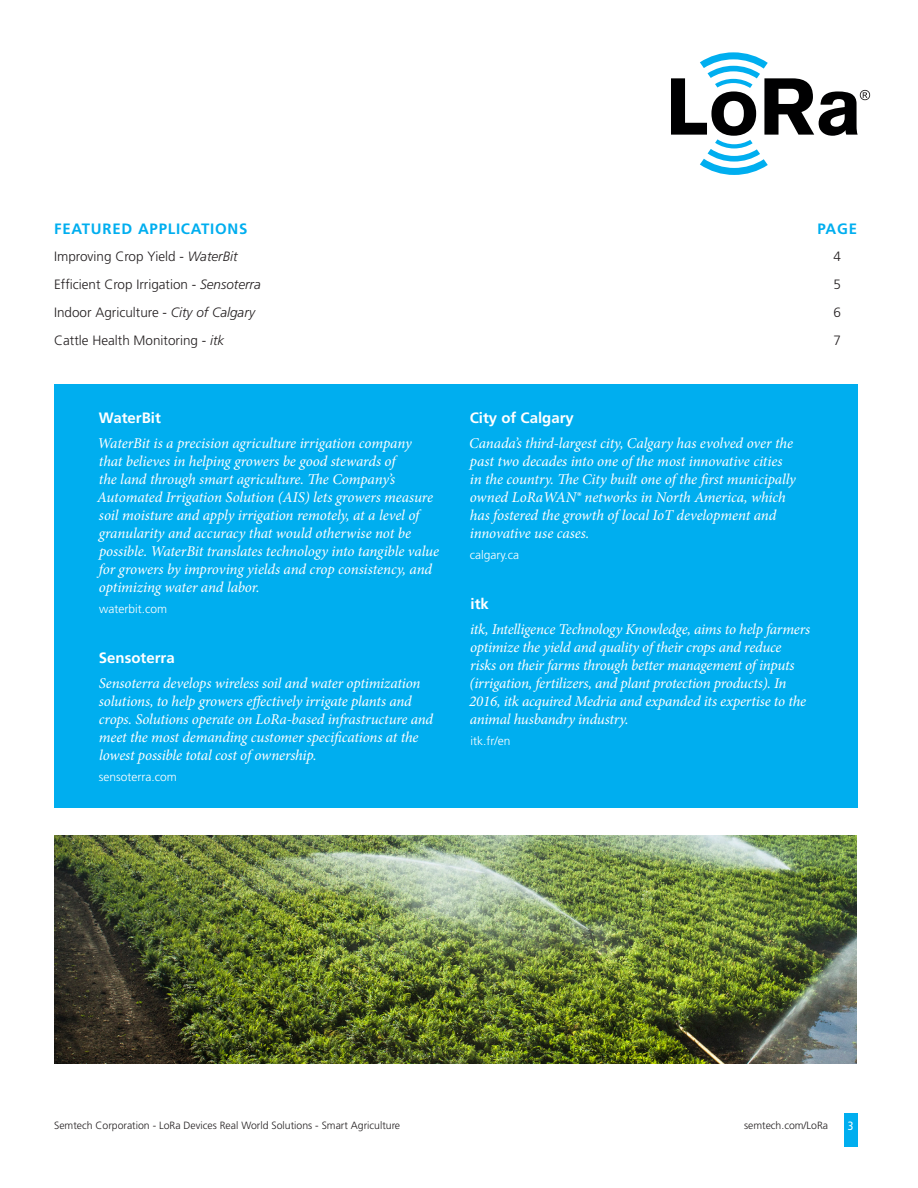
<style>
.page{position:relative;width:918px;height:1188px;background:#fff}
.page>*{position:absolute;margin:0;border:0;box-sizing:border-box;transform-origin:0 0}
.t1{font:italic 15px/18px "Minion Pro";letter-spacing:-.01em;color:#fff}
.Bullets__only{font:700 15px "Frutiger LT";color:#fff}
.Frutiger_orange_head{font:700 15px "Frutiger LT";letter-spacing:.05em;color:#00aeef}
.t2{font:300 13.5px "Frutiger LT";color:#231f20}
.t3{font:300 12px "Frutiger LT";color:#fff}
.t4{font:condensed 12px "Frutiger LT";color:#fff}
.t5{font:300 10.5px "Frutiger LT";color:#231f20}
.s1{font-style:italic}
</style>
<div class="page">
<div style="left:844px;top:1113px;width:13px;height:34px;background:#00aeef"></div>
<svg style="left:671px;top:52px;width:199px;height:123px"></svg>
<div style="left:54px;top:385px;width:803px;height:423px;background:#00aeef"></div>
<img style="left:55px;top:835px;width:802px;height:228px">
<p class="Frutiger_orange_head" style="left:54px;top:220px;width:195px">FEATURED APPLICATIONS</p>
<p class="t2" style="left:54px;top:249px;width:185px">Improving Crop Yield - <span class="s1">WaterBit</span></p>
<p class="t2" style="left:54px;top:277px;width:208px">Efficient Crop Irrigation - <span class="s1">Sensoterra</span></p>
<p class="t2" style="left:54px;top:305px;width:202px">Indoor Agriculture - <span class="s1">City of Calgary</span></p>
<p class="t2" style="left:54px;top:332px;width:172px">Cattle Health Monitoring - <span class="s1">itk</span></p>
<p class="Frutiger_orange_head" style="left:818px;top:220px;width:41px">PAGE</p>
<p class="t2" style="left:834px;top:249px;width:9px">4</p>
<p class="t2" style="left:834px;top:277px;width:9px">5</p>
<p class="t2" style="left:834px;top:305px;width:9px">6</p>
<p class="t2" style="left:834px;top:332px;width:9px">7</p>
<p class="Bullets__only" style="left:470px;top:409px;width:106px">City of Calgary</p>
<p class="t1" style="left:469px;top:434px;width:328px">Canada’s third-largest city, Calgary has evolved over the past two decades into one of the most innovative cities in the country. The City built one of the first municipally owned LoRaWAN® networks in North America, which has fostered the growth of local IoT development and innovative use cases.</p>
<p class="t3" style="left:470px;top:548px;width:51px">calgary.ca</p>
<p class="Bullets__only" style="left:99px;top:409px;width:63px">WaterBit</p>
<p class="t1" style="left:97px;top:434px;width:344px">WaterBit is a precision agriculture irrigation company<br>that believes in helping growers be good stewards of<br>the land through smart agriculture. The Company’s Automated Irrigation Solution (AIS) lets growers measure soil moisture and apply irrigation remotely, at a level of granularity and accuracy that would otherwise not be possible. WaterBit translates technology into tangible value for growers by improving yields and crop consistency, and optimizing water and labor.</p>
<p class="t3" style="left:99px;top:602px;width:69px">waterbit.com</p>
<p class="Bullets__only" style="left:471px;top:595px;width:20px">itk</p>
<p class="t1" style="left:469px;top:620px;width:342px">itk, Intelligence Technology Knowledge, aims to help farmers optimize the yield and quality of their crops and reduce risks on their farms through better management of inputs (irrigation, fertilizers, and plant protection products). In 2016, itk acquired Medria and expanded its expertise to the animal husbandry industry.</p>
<p class="t3" style="left:471px;top:734px;width:41px">itk.fr/en</p>
<p class="Bullets__only" style="left:99px;top:649px;width:77px">Sensoterra</p>
<p class="t1" style="left:99px;top:674px;width:336px">Sensoterra develops wireless soil and water optimization solutions, to help growers effectively irrigate plants and crops. Solutions operate on LoRa-based infrastructure and meet the most demanding customer specifications at the lowest possible total cost of ownership.</p>
<p class="t3" style="left:99px;top:770px;width:79px">sensoterra.com</p>
<p class="t5" style="left:54px;top:1119px;width:348px">Semtech Corporation - LoRa Devices Real World Solutions - Smart Agriculture</p>
<p class="t5" style="left:744px;top:1119px;width:86px">semtech.com/LoRa</p>
<p class="t4" style="left:848px;top:1119px;width:7px">3</p>
</div>
